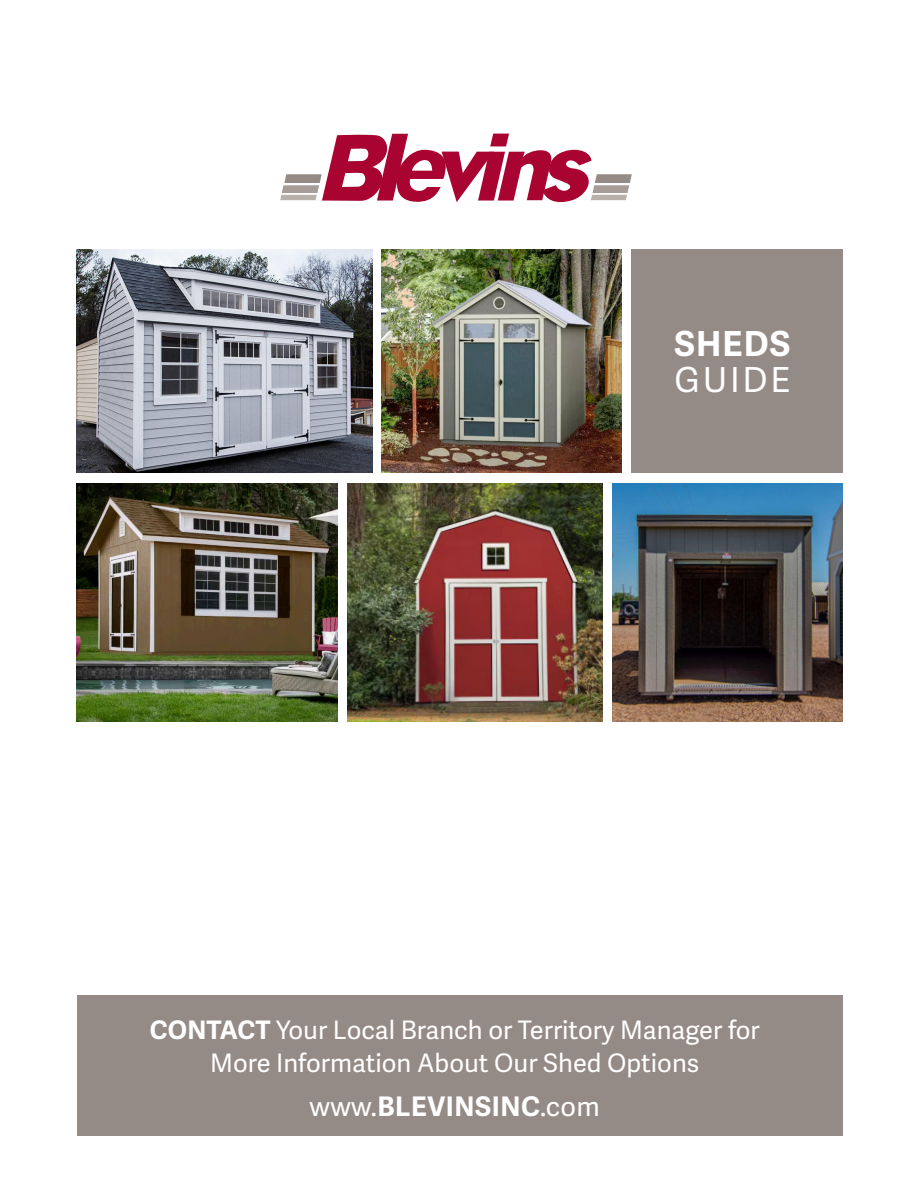
<style>
.page{position:relative;width:918px;height:1188px;background:#fff}
.page>*{position:absolute;margin:0;border:0;box-sizing:border-box;transform-origin:0 0}
.t1{font:700 34.5px "Adelle Sans";letter-spacing:.03em;color:#fff}
.t2{font:34.5px "Adelle Sans";letter-spacing:.08em;color:#fff}
.t3{font:700 27px "Adelle Sans";letter-spacing:.02em;color:#fff}
.t4{font:25.5px "Adelle Sans";color:#fff}
.s1{font-weight:700}
.s2{font-weight:400}
</style>
<div class="page">
<div style="left:631px;top:250px;width:212px;height:223px;background:#958b86"></div>
<div style="left:77px;top:996px;width:766px;height:140px;background:#958b86"></div>
<svg style="left:280px;top:134px;width:352px;height:68px"></svg>
<img style="left:382px;top:250px;width:240px;height:223px">
<img style="left:77px;top:250px;width:296px;height:223px">
<img style="left:77px;top:484px;width:260px;height:238px">
<img style="left:347px;top:484px;width:255px;height:238px">
<img style="left:612px;top:484px;width:231px;height:238px">
<p class="t1" style="left:675px;top:323px;width:117px">SHEDS</p>
<p class="t2" style="left:675px;top:360px;width:117px">GUIDE</p>
<p class="t4" style="left:150px;top:1015px;width:612px"><span class="s1">CONTACT</span> Your Local Branch or Territory Manager for</p>
<p class="t4" style="left:210px;top:1048px;width:491px">More Information About Our Shed Options</p>
<p class="t3" style="left:310px;top:1090px;width:292px"><span class="s2">www.</span>BLEVINSINC<span class="s2">.com</span></p>
</div>
